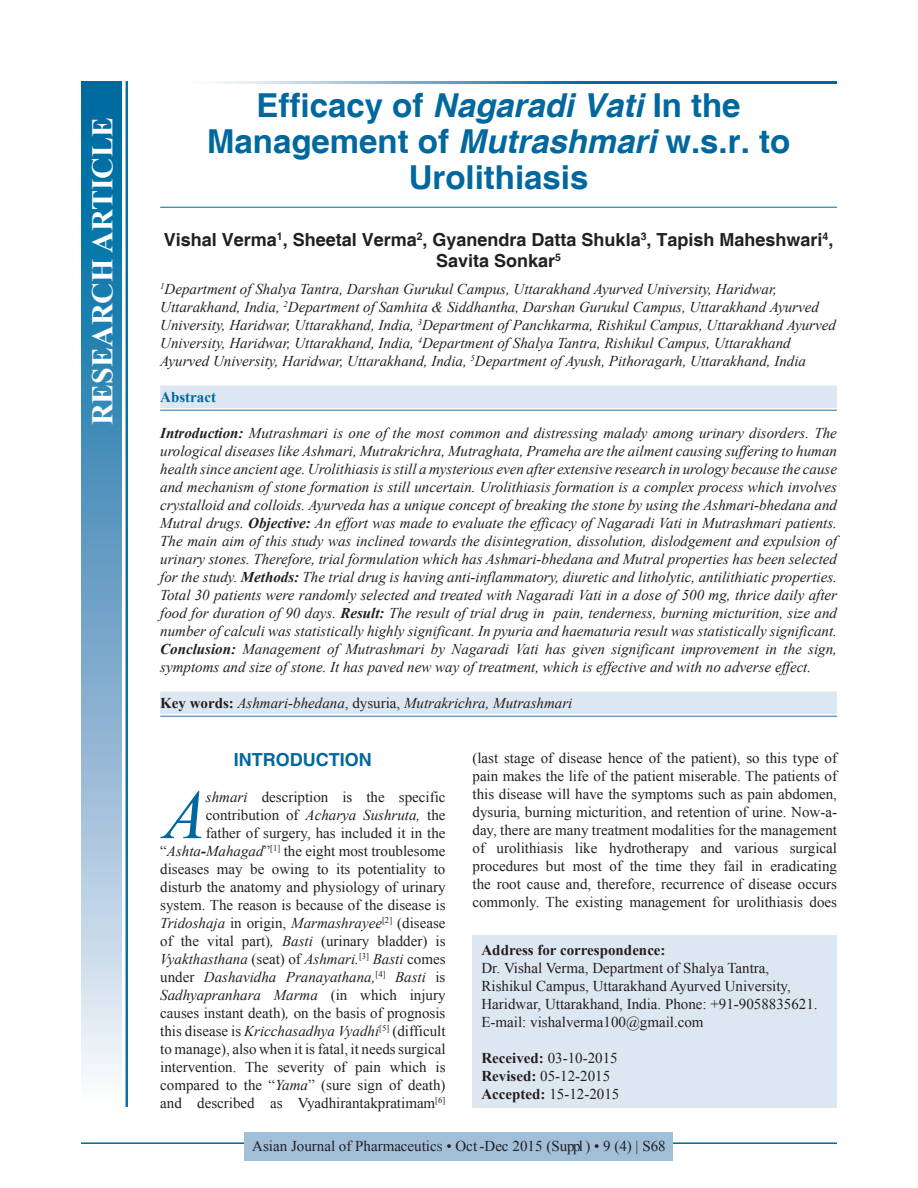
<style>
.page{position:relative;width:918px;height:1188px;background:#fff}
.page>*{position:absolute;margin:0;border:0;box-sizing:border-box;transform-origin:0 0}
.DROP_CAP_TX{font:italic 69.3px "Times New Roman";color:#00689e}
.AT{font:700 33px/36px "Helvetica";color:#00689e;text-align:center}
.AH{font:700 30px "Times New Roman";color:#fff}
.AU{font:700 18px/21px "Helvetica";color:#231f20;text-align:center}
.t1{font:700 18px "Helvetica";color:#00689e}
.TX{font:italic 15px/18px "Times New Roman";color:#231f20;text-align:justify}
.DROP_CAP_TX-2{font:15px/18px "Times New Roman";color:#231f20;text-align:right}
.AFF{font:italic 15px/18px "Times New Roman";color:#231f20}
.ADD{font:15px/18px "Times New Roman";color:#231f20}
.KWD_1_L{font:italic 15px "Times New Roman";color:#231f20}
.RF{font:15px "Times New Roman";color:#231f20}
.ABS{font:700 15px "Times New Roman";color:#00689e}
.s1{font-style:italic}
.s2{font-weight:700}
.s3{font-weight:700;font-style:normal}
.s4{font-style:normal}
.s5{font-weight:700;font-style:italic}
.s6{font-size:10.5px}
.s7{font-style:inherit}
</style>
<div class="page">
<hr style="left:81px;top:1142px;width:756px;height:2px;background:#00689e">
<div style="left:245px;top:1132px;width:428px;height:28px;background:#a2bfda"></div>
<hr style="left:160px;top:207px;width:677px;height:1px;background:#00689e">
<div style="left:160px;top:386px;width:677px;height:22px;background:#dde7f2"></div>
<hr style="left:160px;top:410px;width:677px;height:1px;background:#6d9fc6">
<div style="left:160px;top:692px;width:677px;height:22px;background:#dde7f2"></div>
<hr style="left:160px;top:716px;width:677px;height:1px;background:#6d9fc6">
<div style="left:472px;top:936px;width:365px;height:172px;background:#dde7f2"></div>
<svg style="left:215px;top:81px;width:622px;height:3px;background:#4d94bc"></svg>
<div style="left:81px;top:81px;width:41px;height:1026px;background:linear-gradient(to bottom,#005e9a,#f6f0f9)"></div>
<hr style="left:127px;top:81px;width:1px;height:1026px;background:#00689e">
<hr style="left:126px;top:81px;width:1px;height:1026px;background:#00689e">
<p class="AH" style="left:82px;top:425px;width:310px;rotate:-90deg">RESEARCH ARTICLE</p>
<p class="AT" style="left:207px;top:89px;width:585px">Efficacy of <span class="s1">Nagaradi Vati</span> In the<br>Management of <span class="s1">Mutrashmari</span> w.s.r. to<br>Urolithiasis</p>
<p class="AU" style="left:164px;top:230px;width:671px">Vishal Verma<sup>1</sup>, Sheetal Verma<sup>2</sup>, Gyanendra Datta Shukla<sup>3</sup>, Tapish Maheshwari<sup>4</sup>,<br>Savita Sonkar<sup>5</sup></p>
<p class="AFF" style="left:160px;top:280px;width:677px"><sup>1</sup>Department of Shalya Tantra, Darshan Gurukul Campus, Uttarakhand Ayurved University, Haridwar, Uttarakhand, India, <sup>2</sup>Department of Samhita &amp; Siddhantha, Darshan Gurukul Campus, Uttarakhand Ayurved University, Haridwar, Uttarakhand, India, <sup>3</sup>Department of Panchkarma, Rishikul Campus, Uttarakhand Ayurved University, Haridwar, Uttarakhand, India, <sup>4</sup>Department of Shalya Tantra, Rishikul Campus, Uttarakhand Ayurved University, Haridwar, Uttarakhand, India, <sup>5</sup>Department of Ayush, Pithoragarh, Uttarakhand, India</p>
<p class="ABS" style="left:160px;top:387px;width:57px">Abstract</p>
<p class="TX" style="left:160px;top:424px;width:678px"><span class="s2">Introduction:</span> Mutrashmari is one of the most common and distressing malady among urinary disorders. The urological diseases like Ashmari, Mutrakrichra, Mutraghata, Prameha are the ailment causing suffering to human health since ancient age. Urolithiasis is still a mysterious even after extensive research in urology because the cause and mechanism of stone formation is still uncertain. Urolithiasis formation is a complex process which involves crystalloid and colloids. Ayurveda has a unique concept of breaking the stone by using the Ashmari-bhedana and Mutral drugs. <span class="s2">Objective:</span> An effort was made to evaluate the efficacy of Nagaradi Vati in Mutrashmari patients.<br>The main aim of this study was inclined towards the disintegration, dissolution, dislodgement and expulsion of urinary stones. Therefore, trial formulation which has Ashmari-bhedana and Mutral properties has been selected for the study. <span class="s2">Methods:</span> The trial drug is having anti-inflammatory, diuretic and litholytic, antilithiatic properties.<br>Total 30 patients were randomly selected and treated with Nagaradi Vati in a dose of 500 mg, thrice daily after food for duration of 90 days. <span class="s2">Result:</span> The result of trial drug in pain, tenderness, burning micturition, size and number of calculi was statistically highly significant. In pyuria and haematuria result was statistically significant.<br><span class="s2">Conclusion:</span> Management of Mutrashmari by Nagaradi Vati has given significant improvement in the sign, symptoms and size of stone. It has paved new way of treatment, which is effective and with no adverse effect.</p>
<p class="KWD_1_L" style="left:160px;top:693px;width:414px"><span class="s3">Key words:</span> Ashmari-bhedana<span class="s4">, dysuria,</span> Mutrakrichra, Mutrashmari</p>
<h1 class="t1" style="left:234px;top:749px;width:139px">INTRODUCTION</h1>
<p class="DROP_CAP_TX" style="left:164px;top:767px;width:44px">A</p>
<p class="DROP_CAP_TX-2" style="left:160px;top:788px;width:287px"><span class="s1">shmari</span> description is the specific contribution of <span class="s1">Acharya Sushruta,</span> the<br>father of surgery, has included it in the “<span class="s1">Ashta</span><span class="s5">-</span><span class="s1">Mahagad</span>”<sup>[1]</sup> the eight most troublesome diseases may be owing to its potentiality to disturb the anatomy and physiology of urinary system. The reason is because of the disease is <span class="s1">Tridoshaja</span> in origin, <span class="s1">Marmashrayee</span><sup>[2]</sup> (disease of the vital part)<span class="s1">, Basti</span> (urinary bladder) is <span class="s1">Vyakthasthana</span> (seat) of <span class="s1">Ashmari.</span><sup>[3]</sup> <span class="s1">Basti</span> comes under <span class="s1">Dashavidha Pranayathana,</span><sup>[4]</sup> <span class="s1">Basti</span> is <span class="s1">Sadhyapranhara Marma</span> (in which injury causes instant death)<span class="s1">,</span> on the basis of prognosis this disease is <span class="s1">Kricchasadhya Vyadhi</span><sup>[5]</sup> (difficult to manage), also when it is fatal, it needs surgical intervention. The severity of pain which is compared to the “<span class="s1">Yama</span>” (sure sign of death) and described as Vyadhirantakpratimam<sup>[6]</sup></p>
<p class="DROP_CAP_TX-2" style="left:472px;top:749px;width:366px;text-align:justify">(last stage of disease hence of the patient), so this type of pain makes the life of the patient miserable. The patients of this disease will have the symptoms such as pain abdomen, dysuria, burning micturition, and retention of urine. Now-a&shy;day, there are many treatment modalities for the management of urolithiasis like hydrotherapy and various surgical procedures but most of the time they fail in eradicating the root cause and, therefore, recurrence of disease occurs commonly. The existing management for urolithiasis does</p>
<p class="ADD" style="left:482px;top:941px;width:338px"><span class="s2">Address for correspondence:<br></span>Dr. Vishal Verma, Department of Shalya Tantra, Rishikul Campus, Uttarakhand Ayurved University, Haridwar, Uttarakhand, India. Phone: +91-9058835621.<br>E-mail: vishalverma100@gmail.com</p>
<p class="ADD" style="left:482px;top:1049px;width:139px"><span class="s2">Received:</span> 03-10-2015<br><span class="s2">Revised:</span> 05-12-2015<br><span class="s2">Accepted:</span> 15-12-2015</p>
<p class="RF" style="left:252px;top:1136px;width:415px">Asian Journal of Pharmaceutic<span class="s6">s</span> <span class="s7">•</span> Oct -Dec 2015 (Suppl ) <span class="s7">• 9 (4) | S68</span></p>
</div>
